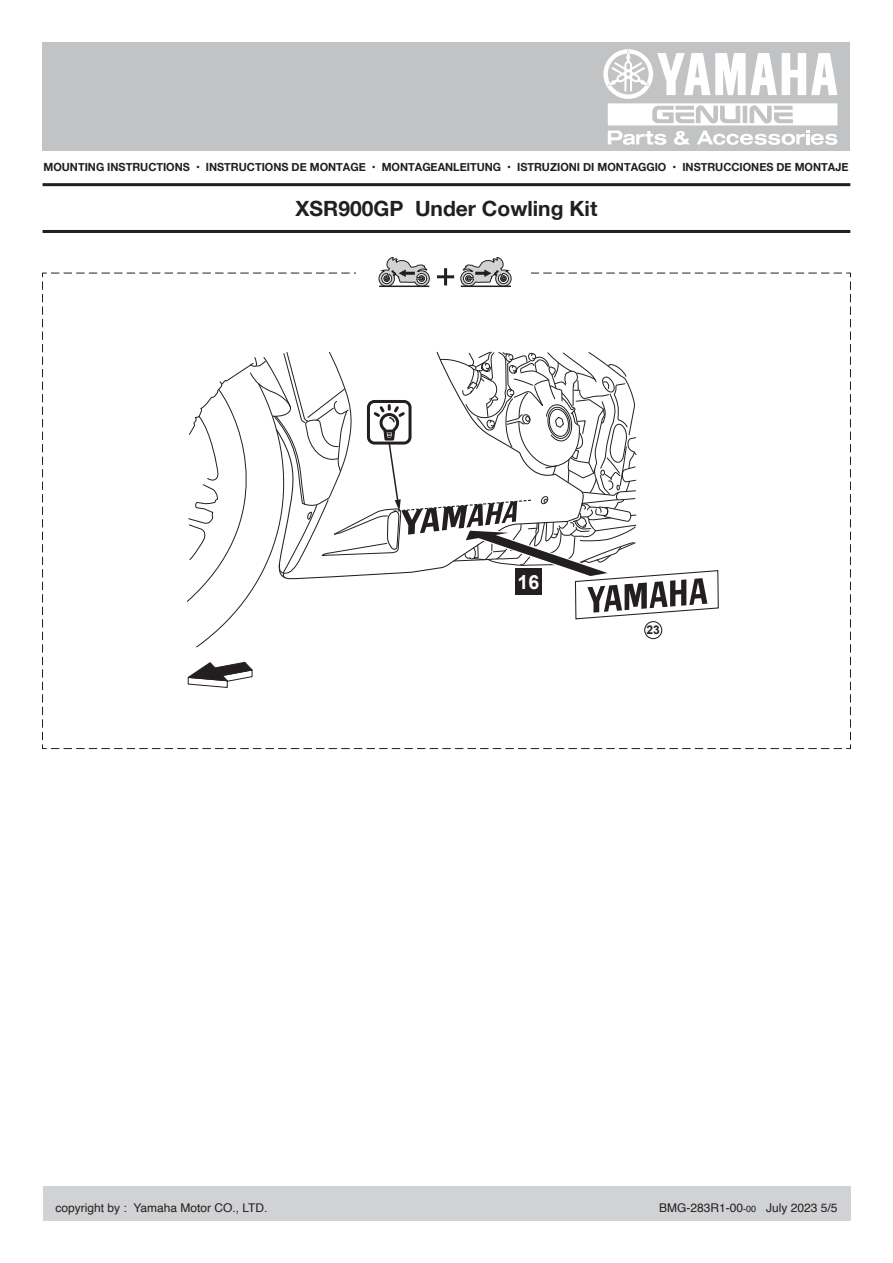
<style>
.page{position:relative;width:893px;height:1263px;background:#fff}
.page>*{position:absolute;margin:0;border:0;box-sizing:border-box;transform-origin:0 0}
.t1{font:700 21px "Helvetica Neue";color:#231f20}
.t2{font:700 19.5px "Arial";color:#fff}
.t3{font:12px "Helvetica";color:#231f20}
.t4{font:700 12px "Arial";color:#231f20}
.t5{font:700 11.25px "Helvetica Neue";color:#231f20}
.s1{font-size:9px}
</style>
<div class="page">
<svg style="left:42px;top:257px;width:809px;height:492px"></svg>
<div style="left:367px;top:400px;width:45px;height:45px;border:3px solid #231f20;border-radius:6px"></div>
<div style="left:43px;top:43px;width:807px;height:108px;background:#c2c3c5"></div>
<svg style="left:608px;top:131px;width:229px;height:14px"></svg>
<svg style="left:603px;top:49px;width:234px;height:76px"></svg>
<div style="left:43px;top:1186px;width:807px;height:34px;background:#d1d2d4"></div>
<hr style="left:43px;top:230px;width:807px;height:3px;background:#231f20">
<hr style="left:43px;top:183px;width:807px;height:3px;background:#231f20">
<p class="t5" style="left:43px;top:158px;width:806px">MOUNTING INSTRUCTIONS • INSTRUCTIONS DE MONTAGE • MONTAGEANLEITUNG • ISTRUZIONI DI MONTAGGIO • INSTRUCCIONES DE MONTAJE</p>
<h1 class="t1" style="left:296px;top:192px;width:303px">XSR900GP Under Cowling Kit</h1>
<h2 class="t2" style="left:518px;top:569px;width:23px">16</h2>
<p class="t4" style="left:647px;top:622px;width:15px">23</p>
<p class="t3" style="left:56px;top:1198px;width:214px">copyright by : Yamaha Motor CO., LTD.</p>
<p class="t3" style="left:659px;top:1198px;width:180px">BMG-283R1-00<span class="s1">-00</span> July 2023 5/5</p>
</div>
